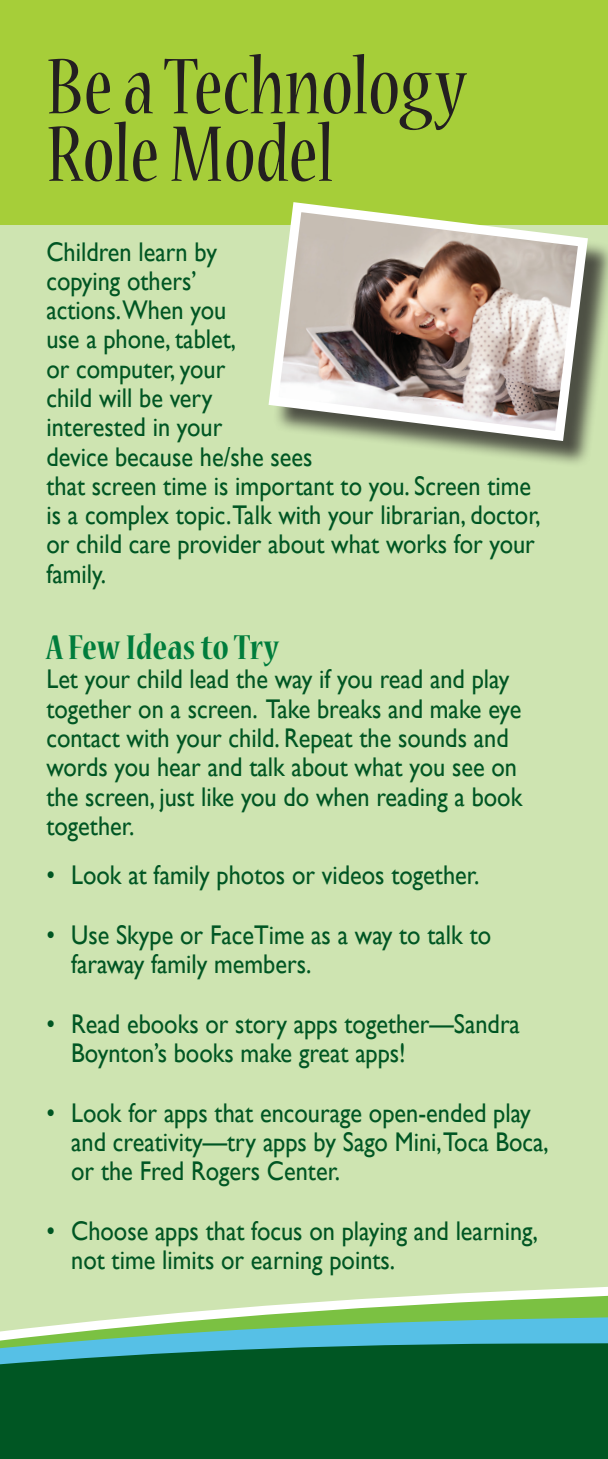
<style>
.page{position:relative;width:608px;height:1459px;background:#fff}
.page>*{position:absolute;margin:0;border:0;box-sizing:border-box;transform-origin:0 0}
.t1{font:condensed 87.75px/67.5px "Nueva Std";color:#231f20}
.t2{font:700 condensed 38.25px "Nueva Std";color:#007d3c}
.t3{font:27px/29.2px "Gill Sans";color:#005623;scale:.9 1}
</style>
<div class="page">
<div style="left:0;top:147px;width:608px;height:1311px;background:#cee4b1"></div>
<div style="left:0;top:0;width:608px;height:225px;background:#a6ce39"></div>
<svg style="left:240px;top:1287px;width:368px;height:21px"></svg>
<svg style="left:0;top:1308px;width:608px;height:33px;background:#89cda9"></svg>
<svg style="left:0;top:1341px;width:608px;height:117px;background:#065d30"></svg>
<div style="left:273px;top:206px;width:335px;height:262px;background:#231f20;opacity:.75"></div>
<img style="left:268px;top:202px;width:325px;height:244px">
<h1 class="t1" style="left:46px;top:57px;width:421px">Be a Technology<br>Role Model</h1>
<p class="t3" style="left:46px;top:237px;width:550px">Children learn by<br>copying others’<br>actions.When you<br>use a phone, tablet,<br>or computer, your<br>child will be very<br>interested in your<br>device because he/she sees<br>that screen time is important to you. Screen time is a complex topic.Talk with your librarian, doctor, or child care provider about what works for your family.</p>
<h2 class="t2" style="left:46px;top:630px;width:234px">A Few Ideas to Try</h2>
<p class="t3" style="left:46px;top:664px;width:530px">Let your child lead the way if you read and play together on a screen. Take breaks and make eye contact with your child. Repeat the sounds and words you hear and talk about what you see on the screen, just like you do when reading a book together.</p>
<p class="t3" style="left:46px;top:860px;width:482px">• Look at family photos or videos together.</p>
<p class="t3" style="left:71px;top:919px;width:468px;text-indent:-25px">• Use Skype or FaceTime as a way to talk to faraway family members.</p>
<p class="t3" style="left:71px;top:1008px;width:500px;text-indent:-25px">• Read ebooks or story apps together—Sandra<br>Boynton’s books make great apps!</p>
<p class="t3" style="left:71px;top:1097px;width:532px;text-indent:-25px">• Look for apps that encourage open-ended play and creativity—try apps by Sago Mini,Toca Boca, or the Fred Rogers Center.</p>
<p class="t3" style="left:71px;top:1215px;width:520px;text-indent:-25px">• Choose apps that focus on playing and learning, not time limits or earning points.</p>
</div>
